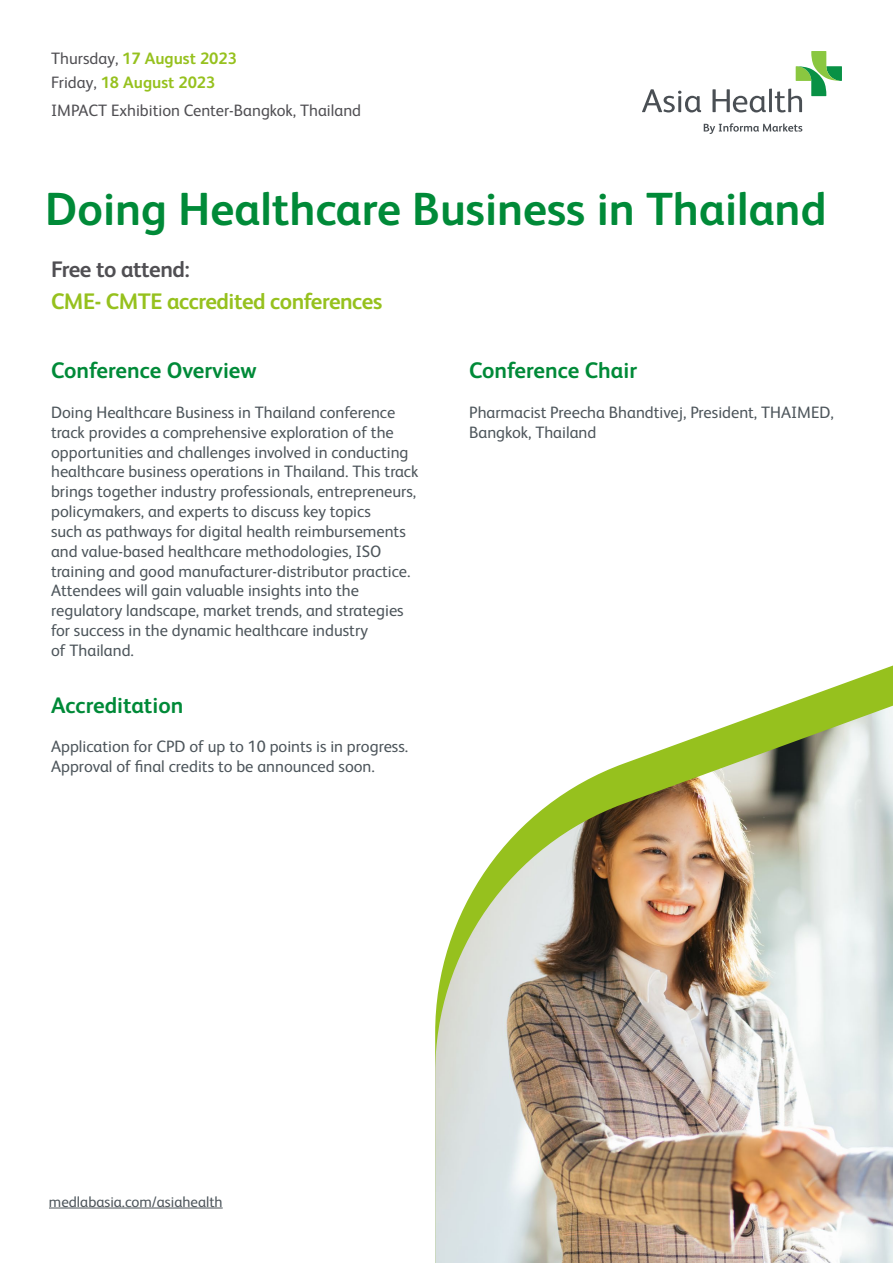
<style>
.page{position:relative;width:893px;height:1263px;background:#fff}
.page>*{position:absolute;margin:0;border:0;box-sizing:border-box;transform-origin:0 0}
.t1{font:700 46.5px "FS Albert";color:#008a38}
.t2{font:700 22.5px "FS Albert";color:#008a38}
.t3{font:700 22.5px "FS Albert";letter-spacing:-.02em;color:#96c11e}
.t4{font:700 22.5px "FS Albert";letter-spacing:-.02em;color:#504f53}
.t5{font:16.5px/19.8px "FS Albert";color:#4d555b}
.t6{font:700 16.5px/24px "FS Albert";color:#96c11e}
.t7{font:16.5px "FS Albert";color:#504f53}
.t8{font:15px "FS Albert";color:#4d555b}
.s1{font-weight:400;color:#504f53}
</style>
<div class="page">
<svg style="left:790px;top:665px;width:103px;height:38px"></svg>
<img style="left:435px;top:706px;width:458px;height:557px">
<svg style="left:642px;top:89px;width:59px;height:23px"></svg>
<svg style="left:712px;top:51px;width:130px;height:61px"></svg>
<svg style="left:704px;top:123px;width:98px;height:11px"></svg>
<hr style="left:49px;top:1207px;width:174px;height:1px;background:#4d555b">
<p class="t6" style="left:51px;top:46px;width:187px"><span class="s1">Thursday,</span> 17 August 2023<br><span class="s1">Friday,</span> 18 August 2023</p>
<p class="t7" style="left:51px;top:101px;width:312px">IMPACT Exhibition Center-Bangkok, Thailand</p>
<h1 class="t1" style="left:45px;top:182px;width:783px">Doing Healthcare Business in Thailand</h1>
<h2 class="t4" style="left:51px;top:256px;width:140px">Free to attend:</h2>
<h2 class="t3" style="left:51px;top:288px;width:333px">CME- CMTE accredited conferences</h2>
<h2 class="t2" style="left:51px;top:358px;width:207px">Conference Overview</h2>
<p class="t5" style="left:51px;top:402px;width:369px">Doing Healthcare Business in Thailand conference track provides a comprehensive exploration of the opportunities and challenges involved in conducting healthcare business operations in Thailand. This track brings together industry professionals, entrepreneurs, policymakers, and experts to discuss key topics<br>such as pathways for digital health reimbursements and value-based healthcare methodologies, ISO training and good manufacturer-distributor practice.<br>Attendees will gain valuable insights into the regulatory landscape, market trends, and strategies for success in the dynamic healthcare industry<br>of Thailand.</p>
<h2 class="t2" style="left:51px;top:692px;width:134px">Accreditation</h2>
<p class="t5" style="left:51px;top:736px;width:359px">Application for CPD of up to 10 points is in progress.<br>Approval of final credits to be announced soon.</p>
<h2 class="t2" style="left:469px;top:358px;width:170px">Conference Chair</h2>
<p class="t5" style="left:469px;top:402px;width:366px">Pharmacist Preecha Bhandtivej, President, THAIMED,<br>Bangkok, Thailand</p>
<p class="t8" style="left:49px;top:1191px;width:175px">medlabasia.com/asiahealth</p>
</div>
